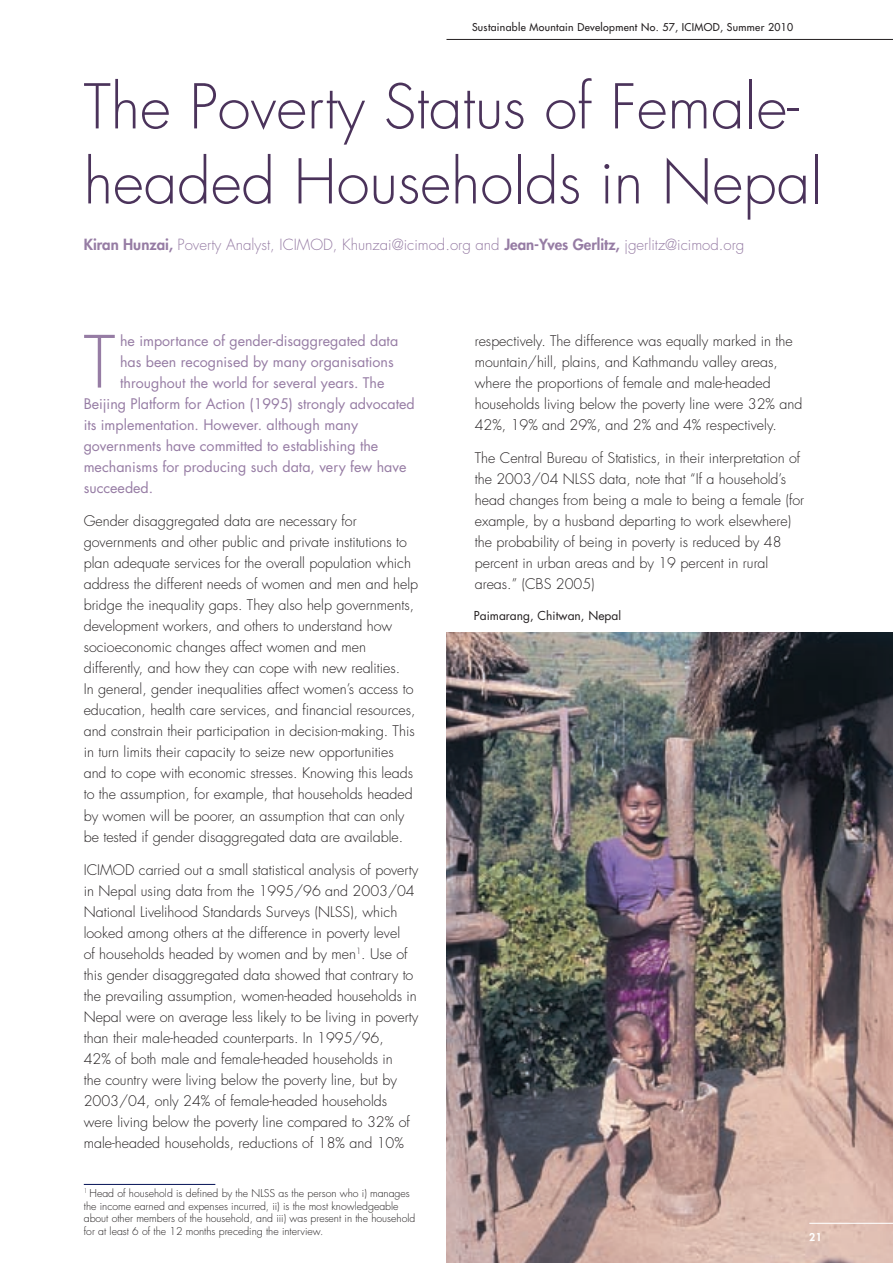
<style>
.page{position:relative;width:893px;height:1263px;background:#fff}
.page>*{position:absolute;margin:0;border:0;box-sizing:border-box;transform-origin:0 0}
.BODY{font:300 69.9px "Futura Std";color:#967ca4}
.t1{font:300 60px/75px "Futura Std";color:#4b335b}
.Name{font:300 15px "Futura Std";color:#967ca4}
.BODY-2{font:300 14.25px/21px "Futura Std";color:#231f20}
.BODY-3{font:14.25px "Futura Std";color:#967ca4}
.t2{font:12px "Futura Std";color:#231f20}
.Head_1{font:300 10.5px/12.6px "Futura Std";color:#231f20}
.t3{font:500 10.5px "Futura Std";letter-spacing:.03em;color:#231f20}
.t4{font:800 10.5px "Futura Std";color:#fff}
.s1{font-weight:800}
</style>
<div class="page">
<img style="left:446px;top:633px;width:447px;height:630px">
<hr style="left:446px;top:39px;width:447px;height:1px;background:#231f20">
<hr style="left:809px;top:1223px;width:84px;height:1px;background:#fff">
<hr style="left:84px;top:1184px;width:131px;height:1px;background:#041156">
<p class="t3" style="left:472px;top:20px;width:323px">Sustainable Mountain Development No. 57, ICIMOD, Summer 2010</p>
<p class="t1" style="left:84px;top:71px;width:740px">The Poverty Status of Female&shy;headed Households in Nepal</p>
<p class="Name" style="left:84px;top:235px;width:662px"><span class="s1">Kiran Hunzai,</span> Poverty Analyst, ICIMOD, Khunzai@icimod.org and <span class="s1">Jean-Yves Gerlitz,</span> jgerlitz@icimod.org</p>
<p class="BODY" style="left:84px;top:320px;width:33px">T</p>
<p class="BODY-3" style="left:120px;top:331px;width:280px">he importance of gender-disaggregated data</p>
<p class="BODY-3" style="left:120px;top:352px;width:275px">has been recognised by many organisations</p>
<p class="BODY-3" style="left:120px;top:373px;width:266px">throughout the world for several years. The</p>
<p class="BODY-3" style="left:84px;top:394px;width:333px">Beijing Platform for Action (1995) strongly advocated</p>
<p class="BODY-3" style="left:84px;top:415px;width:276px">its implementation. However. although many</p>
<p class="BODY-3" style="left:84px;top:436px;width:296px">governments have committed to establishing the</p>
<p class="BODY-3" style="left:84px;top:457px;width:324px">mechanisms for producing such data, very few have</p>
<p class="BODY-3" style="left:84px;top:478px;width:71px">succeeded.</p>
<p class="BODY-2" style="left:84px;top:511px;width:336px">Gender disaggregated data are necessary for governments and other public and private institutions to plan adequate services for the overall population which address the different needs of women and men and help bridge the inequality gaps. They also help governments, development workers, and others to understand how socioeconomic changes affect women and men differently, and how they can cope with new realities.<br>In general, gender inequalities affect women’s access to education, health care services, and financial resources, and constrain their participation in decision-making. This in turn limits their capacity to seize new opportunities and to cope with economic stresses. Knowing this leads to the assumption, for example, that households headed by women will be poorer, an assumption that can only be tested if gender disaggregated data are available.</p>
<p class="BODY-2" style="left:84px;top:860px;width:336px">ICIMOD carried out a small statistical analysis of poverty in Nepal using data from the 1995/96 and 2003/04<br>National Livelihood Standards Surveys (NLSS), which looked among others at the difference in poverty level<br>of households headed by women and by men<sup>1</sup>. Use of this gender disaggregated data showed that contrary to the prevailing assumption, women-headed households in Nepal were on average less likely to be living in poverty than their male-headed counterparts. In 1995/96,<br>42% of both male and female-headed households in<br>the country were living below the poverty line, but by 2003/04, only 24% of female-headed households were living below the poverty line compared to 32% of male-headed households, reductions of 18% and 10%</p>
<p class="Head_1" style="left:84px;top:1187px;width:333px"><sup>1</sup> Head of household is defined by the NLSS as the person who i) manages the income earned and expenses incurred, ii) is the most knowledgeable about other members of the household, and iii) was present in the household for at least 6 of the 12 months preceding the interview.</p>
<p class="BODY-2" style="left:475px;top:330px;width:329px">respectively. The difference was equally marked in the mountain/hill, plains, and Kathmandu valley areas, where the proportions of female and male-headed households living below the poverty line were 32% and 42%, 19% and 29%, and 2% and 4% respectively.</p>
<p class="BODY-2" style="left:475px;top:448px;width:331px">The Central Bureau of Statistics, in their interpretation of the 2003/04 NLSS data, note that “If a household’s head changes from being a male to being a female (for example, by a husband departing to work elsewhere) the probability of being in poverty is reduced by 48 percent in urban areas and by 19 percent in rural areas.” (CBS 2005)</p>
<p class="t2" style="left:474px;top:608px;width:149px">Paimarang, Chitwan, Nepal</p>
<p class="t4" style="left:809px;top:1230px;width:14px">21</p>
</div>
